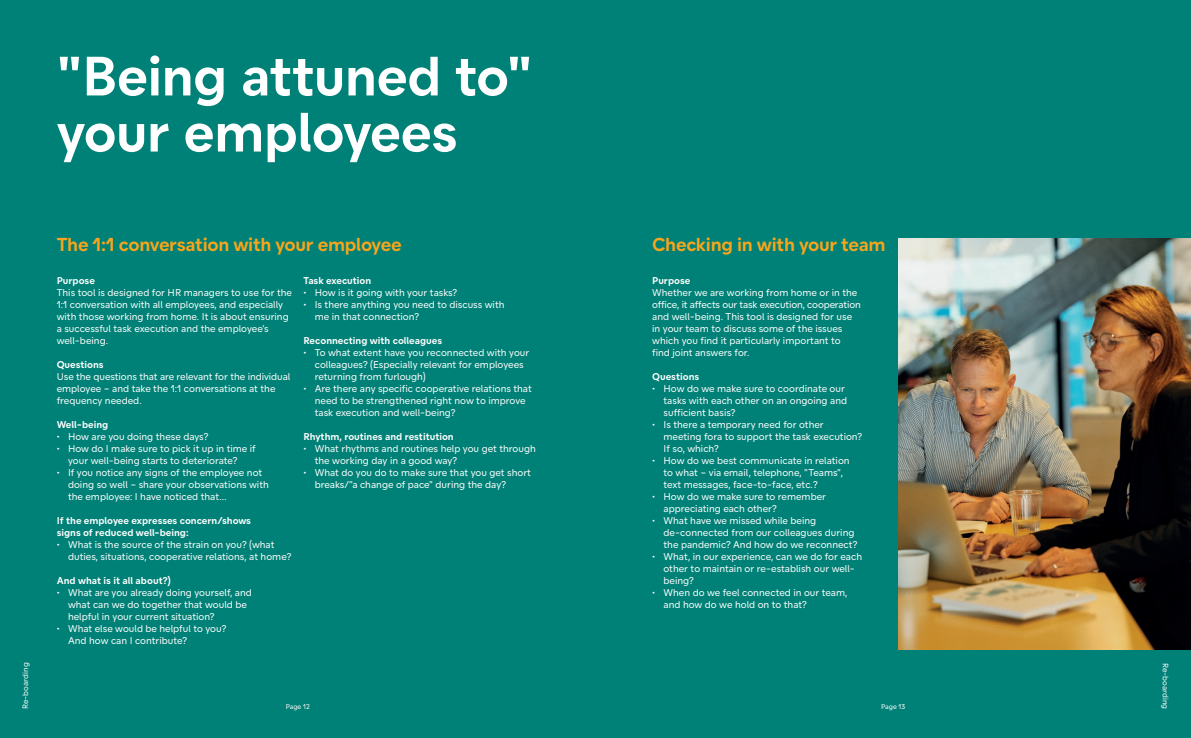
<style>
.page{position:relative;width:1191px;height:738px;background:#fff}
.page>*{position:absolute;margin:0;border:0;box-sizing:border-box;transform-origin:0 0}
.t1{font:700 56px/56px "Velliv";letter-spacing:-.01em;color:#fff}
.t2{font:700 19px "Velliv";letter-spacing:-.015em;color:#f9a51b}
.t3{font:10px/12px "Velliv";color:#fff}
.t4{font:700 10px/12px "Velliv";color:#fff}
.t5{font:8px "Velliv";color:#fff}
.t6{font:7px "Velliv";color:#fff}
</style>
<div class="page">
<div style="left:0;top:0;width:1191px;height:737px;background:#008177"></div>
<img style="left:899px;top:238px;width:292px;height:411px">
<h1 class="t1" style="left:57px;top:47px;width:477px">"Being attuned to" your employees</h1>
<p class="t5" style="left:19px;top:708px;width:48px;rotate:-90deg">Re-boarding</p>
<h2 class="t2" style="left:57px;top:229px;width:346px">The 1:1 conversation with your employee</h2>
<h2 class="t2" style="left:652px;top:229px;width:235px">Checking in with your team</h2>
<p class="t4" style="left:57px;top:274px;width:40px">Purpose</p>
<p class="t3" style="left:57px;top:286px;width:237px">This tool is designed for HR managers to use for the 1:1 conversation with all employees, and especially with those working from home. It is about ensuring a successful task execution and the employee's well-being.</p>
<p class="t4" style="left:57px;top:358px;width:48px">Questions</p>
<p class="t3" style="left:57px;top:370px;width:235px">Use the questions that are relevant for the individual employee – and take the 1:1 conversations at the frequency needed.</p>
<p class="t4" style="left:57px;top:418px;width:53px">Well-being</p>
<p class="t3" style="left:57px;top:430px;width:153px">• How are you doing these days?</p>
<p class="t3" style="left:68px;top:442px;width:189px;text-indent:-11px">• How do I make sure to pick it up in time if your well-being starts to deteriorate?</p>
<p class="t3" style="left:68px;top:466px;width:202px;text-indent:-11px">• If you notice any signs of the employee not doing so well – share your observations with the employee: I have noticed that…</p>
<p class="t4" style="left:57px;top:514px;width:196px">If the employee expresses concern/shows signs of reduced well-being:</p>
<p class="t3" style="left:68px;top:538px;width:225px;text-indent:-11px">• What is the source of the strain on you? (what duties, situations, cooperative relations, at home?</p>
<p class="t4" style="left:57px;top:574px;width:116px">And what is it all about?)</p>
<p class="t3" style="left:68px;top:586px;width:185px;text-indent:-11px">• What are you already doing yourself, and what can we do together that would be helpful in your current situation?</p>
<p class="t3" style="left:68px;top:622px;width:160px;text-indent:-11px">• What else would be helpful to you?<br>And how can I contribute?</p>
<p class="t4" style="left:303px;top:274px;width:69px">Task execution</p>
<p class="t3" style="left:303px;top:286px;width:155px">• How is it going with your tasks?</p>
<p class="t3" style="left:315px;top:298px;width:191px;text-indent:-11px">• Is there anything you need to discuss with me in that connection?</p>
<p class="t4" style="left:303px;top:334px;width:140px">Reconnecting with colleagues</p>
<p class="t3" style="left:315px;top:346px;width:216px;text-indent:-11px">• To what extent have you reconnected with your colleagues? (Especially relevant for employees returning from furlough)</p>
<p class="t3" style="left:315px;top:382px;width:218px;text-indent:-11px">• Are there any specific cooperative relations that need to be strengthened right now to improve task execution and well-being?</p>
<p class="t4" style="left:303px;top:430px;width:152px">Rhythm, routines and restitution</p>
<p class="t3" style="left:315px;top:442px;width:223px;text-indent:-11px">• What rhythms and routines help you get through the working day in a good way?</p>
<p class="t3" style="left:315px;top:466px;width:218px;text-indent:-11px">• What do you do to make sure that you get short breaks/"a change of pace" during the day?</p>
<p class="t4" style="left:652px;top:274px;width:40px">Purpose</p>
<p class="t3" style="left:652px;top:286px;width:210px">Whether we are working from home or in the office, it affects our task execution, cooperation and well-being. This tool is designed for use in your team to discuss some of the issues which you find it particularly important to find joint answers for.</p>
<p class="t4" style="left:652px;top:370px;width:48px">Questions</p>
<p class="t3" style="left:663px;top:382px;width:185px;text-indent:-11px">• How do we make sure to coordinate our tasks with each other on an ongoing and sufficient basis?</p>
<p class="t3" style="left:663px;top:418px;width:200px;text-indent:-11px">• Is there a temporary need for other meeting fora to support the task execution?<br>If so, which?</p>
<p class="t3" style="left:663px;top:454px;width:188px;text-indent:-11px">• How do we best communicate in relation to what – via email, telephone, "Teams", text messages, face-to-face, etc.?</p>
<p class="t3" style="left:663px;top:490px;width:164px;text-indent:-11px">• How do we make sure to remember appreciating each other?</p>
<p class="t3" style="left:663px;top:514px;width:195px;text-indent:-11px">• What have we missed while being de-connected from our colleagues during the pandemic? And how do we reconnect?</p>
<p class="t3" style="left:663px;top:550px;width:200px;text-indent:-11px">• What, in our experience, can we do for each other to maintain or re-establish our well&shy;being?</p>
<p class="t3" style="left:663px;top:586px;width:185px;text-indent:-11px">• When do we feel connected in our team, and how do we hold on to that?</p>
<p class="t6" style="left:286px;top:700px;width:26px">Page 12</p>
<p class="t6" style="left:881px;top:700px;width:26px">Page 13</p>
<p class="t5" style="left:1171px;top:662px;width:48px;rotate:90deg">Re-boarding</p>
</div>
